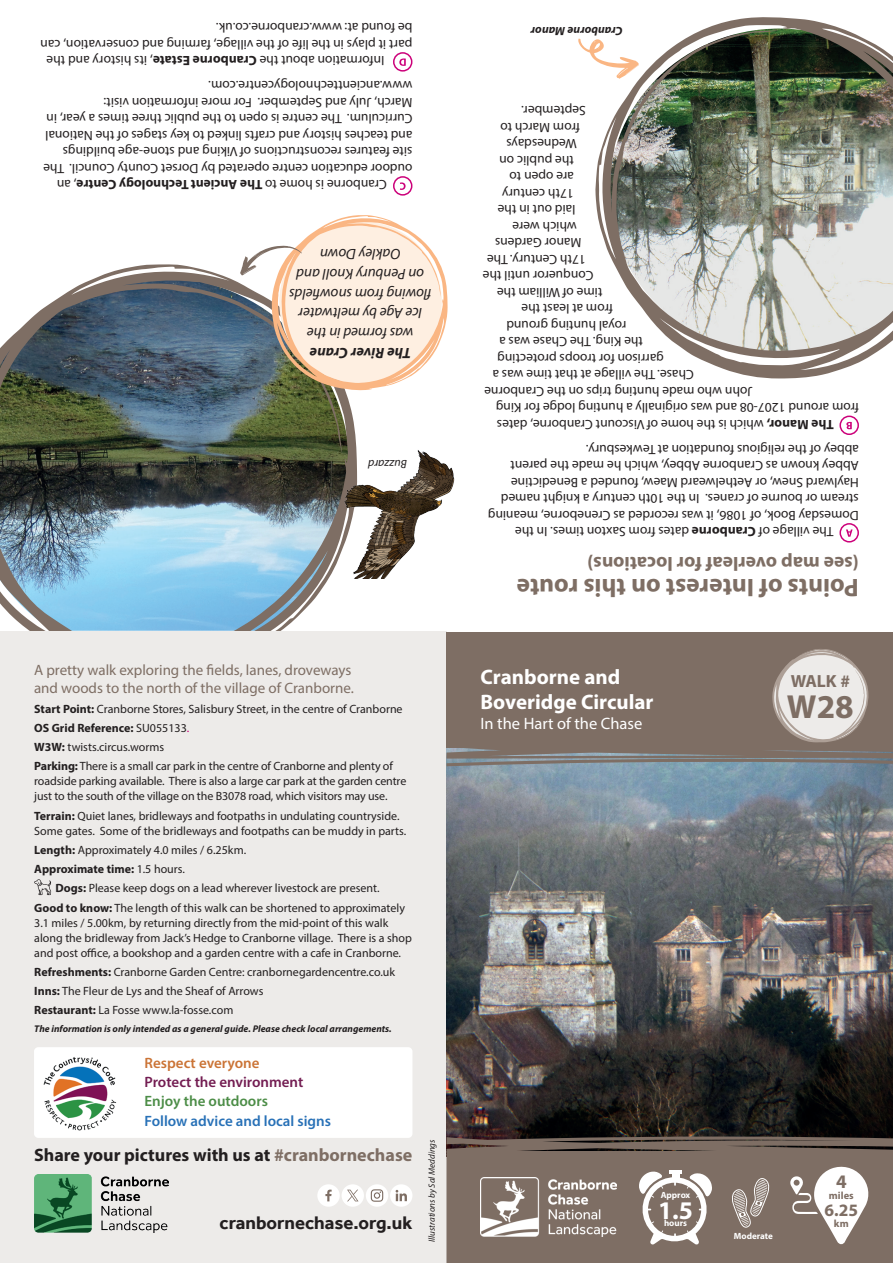
<style>
.page{position:relative;width:893px;height:1263px;background:#fff}
.page>*{position:absolute;margin:0;border:0;box-sizing:border-box;transform-origin:0 0}
.t1{font:700 33.45px "Myriad Pro";color:#7e6e64}
.t2{font:700 25.5px "Myriad Pro";color:#7e6e64}
.t3{font:700 25.5px "Myriad Pro";color:#fff}
.t4{font:700 21px/25.2px "Myriad Pro";color:#fff}
.t5{font:700 19.5px "Myriad Pro";color:#7e6e64}
.t6{font:700 19.2px "Myriad Pro";color:#7e6e64}
.t7{font:700 18.75px "Effra";color:#231f20}
.t8{font:700 18px "Myriad Pro";color:#231f20}
.t9{font:700 17.55px "Myriad Pro";color:#7e6e64}
.t10{font:700 17.4px "Myriad Pro";color:#7e6e64}
.t11{font:16.5px "Myriad Pro";color:#fff}
.t12{font:15px/18px "Myriad Pro";color:#7e6e64}
.t13{font:italic 15px/19.8px "Myriad Pro";color:#231f20;text-align:center}
.t14{font:600 15px "Myriad Pro";color:#2871b7}
.t15{font:600 15px "Myriad Pro";color:#731d52}
.t16{font:600 15px "Myriad Pro";color:#4c8d47}
.t17{font:600 15px "Myriad Pro";color:#cb7436}
.t18{font:italic 700 15px "Myriad Pro";color:#231f20}
.t19{font:13.5px/16.5px "Myriad Pro";color:#231f20}
.t20{font:12px/19.2px "Myriad Pro";color:#231f20}
.t21{font:italic 700 12px "Myriad Pro";color:#231f20}
.t22{font:italic 12px "Myriad Pro";color:#231f20}
.t23{font:700 10.5px "Myriad Pro";color:#7e6e64}
.t24{font:italic 700 9.75px "Myriad Pro";color:#231f20}
.t25{font:italic 9px "Myriad Pro";color:#231f20}
.t26{font:700 9px "Myriad Pro";color:#fff}
.s1{font-weight:700}
.s2{color:#cc017a}
.s3{color:#7e6e64}
</style>
<div class="page">
<div style="left:0;top:631px;width:446px;height:632px;background:#edebe9"></div>
<img style="left:447px;top:766px;width:446px;height:370px">
<svg style="left:446px;top:1136px;width:447px;height:15px;background:#61544d"></svg>
<div style="left:446px;top:632px;width:447px;height:116px;background:#7e6e64"></div>
<div style="left:446px;top:1151px;width:447px;height:112px;background:#7e6e64"></div>
<svg style="left:34px;top:879px;width:17px;height:16px"></svg>
<svg style="left:446px;top:649px;width:447px;height:117px"></svg>
<div style="left:366px;top:1184px;width:22px;height:23px;background:#fff;border-radius:50%"></div>
<svg style="left:371px;top:1189px;width:12px;height:13px"></svg>
<div style="left:342px;top:1184px;width:22px;height:23px;background:#fff;border-radius:50%"></div>
<svg style="left:347px;top:1190px;width:11px;height:11px"></svg>
<div style="left:317px;top:1184px;width:23px;height:23px;background:#fff;border-radius:50%"></div>
<svg style="left:325px;top:1189px;width:7px;height:12px"></svg>
<div style="left:390px;top:1184px;width:22px;height:23px;background:#fff;border-radius:50%"></div>
<svg style="left:396px;top:1190px;width:11px;height:11px"></svg>
<div style="left:34px;top:1047px;width:378px;height:91px;background:#fff;border-radius:4px"></div>
<img style="left:43px;top:1057px;width:74px;height:74px">
<svg style="left:638px;top:1171px;width:74px;height:74px"></svg>
<div style="left:672px;top:1173px;width:7px;height:8px;background:#fff"></div>
<hr style="left:669px;top:1170px;width:13px;height:4px;background:#fff">
<svg style="left:731px;top:1178px;width:39px;height:50px;background:#998d85"></svg>
<svg style="left:790px;top:1164px;width:81px;height:81px"></svg>
<img style="left:480px;top:1177px;width:136px;height:59px">
<img style="left:34px;top:1174px;width:134px;height:58px">
<img style="left:0;top:264px;width:357px;height:367px">
<img style="left:595px;top:17px;width:298px;height:361px">
<div style="left:839px;top:523px;width:20px;height:19px;border:2px solid #cc017a;border-radius:50%"></div>
<svg style="left:846px;top:529px;width:7px;height:8px"></svg>
<div style="left:839px;top:416px;width:20px;height:19px;border:2px solid #cc017a;border-radius:50%"></div>
<svg style="left:846px;top:422px;width:6px;height:7px"></svg>
<div style="left:393px;top:176px;width:19px;height:20px;border:2px solid #cc017a;border-radius:50%"></div>
<svg style="left:400px;top:182px;width:6px;height:8px"></svg>
<div style="left:393px;top:52px;width:19px;height:20px;border:2px solid #cc017a;border-radius:50%"></div>
<svg style="left:399px;top:58px;width:7px;height:8px"></svg>
<img style="left:340px;top:446px;width:115px;height:132px">
<svg style="left:240px;top:215px;width:208px;height:175px"></svg>
<svg style="left:578px;top:38px;width:61px;height:41px"></svg>
<p class="t19" style="left:412px;top:69px;width:374px;text-indent:28px;rotate:-180deg">Information about the <span class="s1">Cranborne Estate</span>, its history and the part it plays in the life of the village, farming and conservation, can be found at: www.cranborne.co.uk.</p>
<p class="t19" style="left:412px;top:193px;width:371px;text-indent:26px;rotate:-180deg">Cranborne is home to <span class="s1">The Ancient Technology Centre</span>, an oudoor education centre operated by Dorset County Council. The site features reconstructions of Viking and stone-age buildings and teaches history and crafts linked to key stages of the National Curriculum. The centre is open to the public three times a year, in March, July and September. For more information visit: www.ancienttechnologycentre.com.</p>
<p class="t13" style="left:432px;top:343px;width:144px;rotate:-180deg">was formed in the<br>Ice Age by meltwater flowing from snowfields on Penbury Knoll and<br>Oakley Down</p>
<p class="t18" style="left:411px;top:363px;width:103px;rotate:-180deg">The River Crane</p>
<p class="t22" style="left:407px;top:472px;width:40px;rotate:-180deg">Buzzard</p>
<p class="t12" style="left:34px;top:660px;width:321px">A pretty walk exploring the fields, lanes, droveways and woods to the north of the village of Cranborne.</p>
<p class="t20" style="left:34px;top:699px;width:370px"><span class="s1">Start Point:</span> Cranborne Stores, Salisbury Street, in the centre of Cranborne <span class="s1">OS Grid Reference:</span> SU055133<span class="s2">.<br></span><span class="s1">W3W:</span> twists.circus.worms<br><span class="s1">Parking:</span> There is a small car park in the centre of Cranborne and plenty of</p>
<p class="t20" style="left:34px;top:774px;width:374px;line-height:15px">roadside parking available. There is also a large car park at the garden centre just to the south of the village on the B3078 road, which visitors may use.</p>
<p class="t20" style="left:34px;top:808px;width:373px;line-height:15px"><span class="s1">Terrain:</span> Quiet lanes, bridleways and footpaths in undulating countryside.<br>Some gates. Some of the bridleways and footpaths can be muddy in parts.</p>
<p class="t20" style="left:34px;top:840px;width:213px"><span class="s1">Length:</span> Approximately 4.0 miles / 6.25km.<br><span class="s1">Approximate time:</span> 1.5 hours.</p>
<p class="t20" style="left:34px;top:878px;width:372px;text-align:center"><span class="s1">Dogs:</span> Please keep dogs on a lead wherever livestock are present.<br><span class="s1">Good to know:</span> The length of this walk can be shortened to approximately</p>
<p class="t20" style="left:34px;top:915px;width:379px;line-height:15px">3.1 miles / 5.00km, by returning directly from the mid-point of this walk along the bridleway from Jack’s Hedge to Cranborne village. There is a shop and post office, a bookshop and a garden centre with a cafe in Cranborne.</p>
<p class="t20" style="left:34px;top:962px;width:362px"><span class="s1">Refreshments:</span> Cranborne Garden Centre: cranbornegardencentre.co.uk<br><span class="s1">Inns:</span> The Fleur de Lys and the Sheaf of Arrows<br><span class="s1">Restaurant:</span> La Fosse www.la-fosse.com</p>
<p class="t24" style="left:34px;top:1023px;width:359px">The information is only intended as a general guide. Please check local arrangements.</p>
<p class="t17" style="left:145px;top:1053px;width:117px">Respect everyone</p>
<p class="t15" style="left:145px;top:1073px;width:160px">Protect the environment</p>
<p class="t16" style="left:145px;top:1092px;width:125px">Enjoy the outdoors</p>
<p class="t14" style="left:145px;top:1111px;width:188px">Follow advice and local signs</p>
<h3 class="t8" style="left:34px;top:1143px;width:380px">Share your pictures with us at <span class="s3">#cranbornechase</span></h3>
<h3 class="t7" style="left:220px;top:1211px;width:194px">cranbornechase.org.uk</h3>
<p class="t25" style="left:426px;top:1242px;width:104px;rotate:-90deg">Illustrations by Sal Meddings</p>
<p class="t21" style="left:623px;top:38px;width:94px;rotate:-180deg">Cranborne Manor</p>
<p class="t19" style="left:586px;top:119px;width:66px;rotate:-180deg">September.</p>
<p class="t19" style="left:580px;top:136px;width:81px;rotate:-180deg">from March to</p>
<p class="t19" style="left:577px;top:152px;width:72px;rotate:-180deg">Wednesdays</p>
<p class="t19" style="left:574px;top:169px;width:76px;rotate:-180deg">the public on</p>
<p class="t19" style="left:574px;top:185px;width:66px;rotate:-180deg">are open to</p>
<p class="t19" style="left:574px;top:202px;width:73px;rotate:-180deg">17th century</p>
<p class="t19" style="left:575px;top:218px;width:79px;rotate:-180deg">laid out in the</p>
<p class="t19" style="left:577px;top:235px;width:66px;rotate:-180deg">which were</p>
<p class="t19" style="left:581px;top:251px;width:88px;rotate:-180deg">Manor Gardens</p>
<p class="t19" style="left:586px;top:268px;width:101px;rotate:-180deg">17th Century. The</p>
<p class="t19" style="left:593px;top:284px;width:112px;rotate:-180deg">Conqueror until the</p>
<p class="t19" style="left:602px;top:301px;width:107px;rotate:-180deg">time of William the</p>
<p class="t19" style="left:613px;top:317px;width:93px;rotate:-180deg">from at least the</p>
<p class="t19" style="left:626px;top:334px;width:122px;rotate:-180deg">royal hunting ground</p>
<p class="t19" style="left:643px;top:350px;width:145px;rotate:-180deg">the King. The Chase was a</p>
<p class="t19" style="left:664px;top:367px;width:168px;rotate:-180deg">garrison for troops protecting</p>
<p class="t19" style="left:694px;top:383px;width:203px;rotate:-180deg">Chase. The village at that time was a</p>
<p class="t19" style="left:752px;top:400px;width:270px;rotate:-180deg">John who made hunting trips on the Cranborne</p>
<p class="t19" style="left:859px;top:416px;width:364px;rotate:-180deg">from around 1207-08 and was originally a hunting lodge for King</p>
<p class="t19" style="left:834px;top:433px;width:338px;rotate:-180deg"><span class="s1">The Manor,</span> which is the home of Viscount Cranborne, dates</p>
<p class="t19" style="left:859px;top:540px;width:372px;text-indent:26px;rotate:-180deg">The village of <span class="s1">Cranborne</span> dates from Saxton times. In the Domesday Book, of 1086, it was recorded as Creneborne, meaning stream or bourne of cranes. In the 10th century a knight named Haylward Snew, or Aethelweard Maew, founded a Benedictine Abbey known as Cranborne Abbey, which he made the parent abbey of the religious foundation at Tewkesbury.</p>
<h3 class="t5" style="left:859px;top:576px;width:273px;rotate:-180deg">(see map overleaf for locations)</h3>
<h2 class="t2" style="left:859px;top:604px;width:344px;rotate:-180deg">Points of Interest on this route</h2>
<h3 class="t4" style="left:480px;top:663px;width:175px">Cranborne and<br>Boveridge Circular</h3>
<p class="t11" style="left:480px;top:713px;width:163px">In the Hart of the Chase</p>
<p class="t9" style="left:791px;top:669px;width:61px">WALK #</p>
<h1 class="t1" style="left:787px;top:685px;width:68px">W28</h1>
<p class="t26" style="left:661px;top:1189px;width:31px">Approx</p>
<h2 class="t3" style="left:658px;top:1193px;width:36px">1.5</h2>
<p class="t26" style="left:664px;top:1217px;width:25px">hours</p>
<p class="t26" style="left:734px;top:1230px;width:40px">Moderate</p>
<h3 class="t6" style="left:836px;top:1169px;width:12px">4</h3>
<p class="t23" style="left:829px;top:1188px;width:26px">miles</p>
<p class="t10" style="left:824px;top:1199px;width:35px">6.25</p>
<p class="t23" style="left:834px;top:1216px;width:16px">km</p>
</div>
